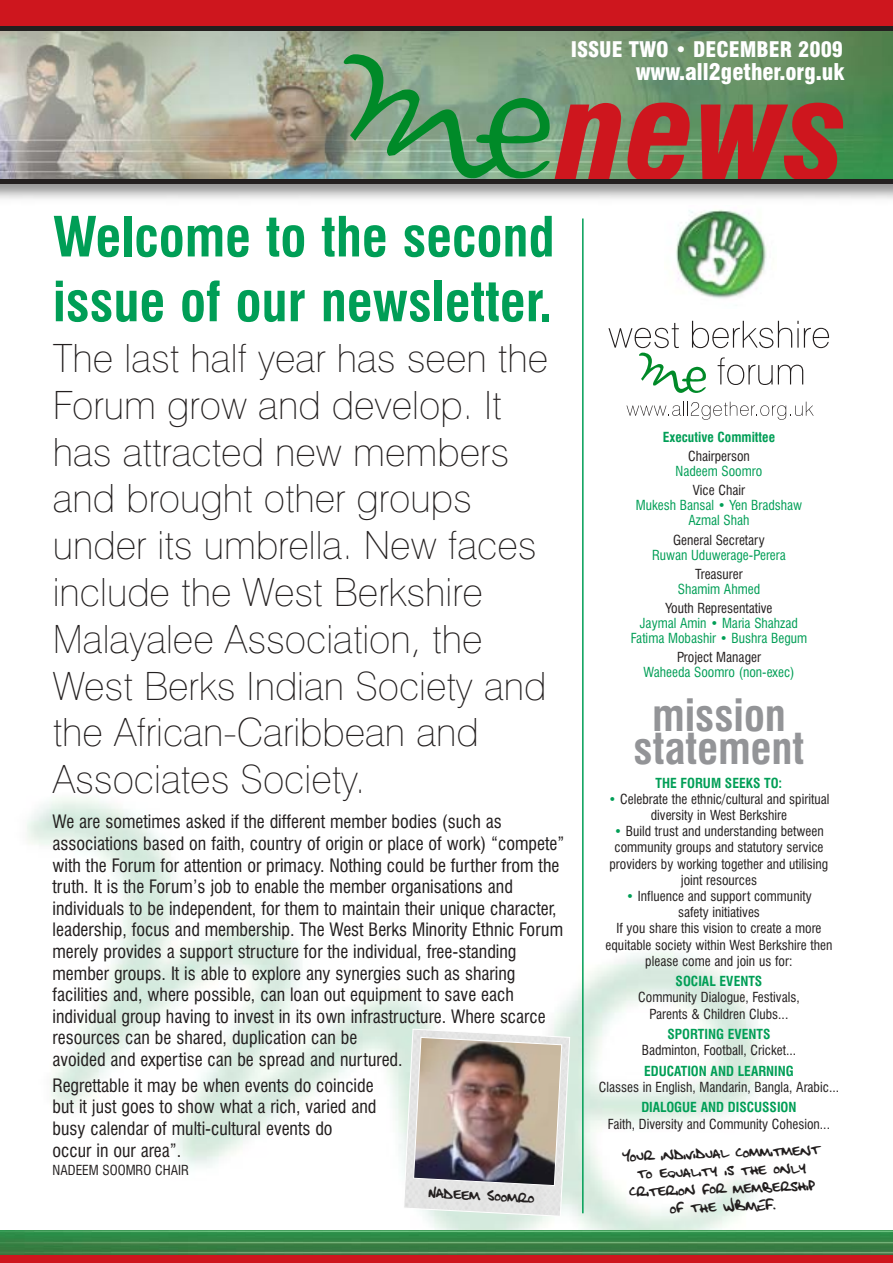
<style>
.page{position:relative;width:893px;height:1263px;background:#fff}
.page>*{position:absolute;margin:0;border:0;box-sizing:border-box;transform-origin:0 0}
.t1{font:italic 900 condensed 134.7px "Swiss 721 BT";color:#ce161e}
.t2{font:700 condensed 54px/64.8px "Swiss 721 BT";color:#009e56}
.t3{font:700 condensed 43.5px/33px "Swiss 721 BT";color:#939497;text-align:center}
.t4{font:100 39px/46.8px "Swiss 721 BT";color:#231f1f}
.t5{font:900 condensed 22.5px "Swiss 721 BT";color:#fff}
.t6{font:900 condensed 21px "Swiss 721 BT";color:#fff}
.t7{font:condensed 18px/21.6px "Swiss 721 BT";color:#231f1f}
.t8{font:15.15px/17.9px "Fatboy Slim BLTCBRK";color:#231f1f;text-align:center;scale:.85 1}
.t9{font:condensed 13.5px/16.2px "Swiss 721 BT";color:#231f1f;text-align:center}
.t10{font:condensed 13.5px/15px "Swiss 721 BT";color:#009e56;text-align:center}
.t11{font:700 condensed 13.5px "Swiss 721 BT";color:#009e56}
.s1{color:#009e56}
</style>
<div class="page">
<img style="left:0;top:184px;width:892px;height:36px">
<svg style="left:626px;top:402px;width:187px;height:18px"></svg>
<img style="left:665px;top:205px;width:111px;height:94px">
<svg style="left:608px;top:321px;width:221px;height:72px"></svg>
<img style="left:0;top:31px;width:892px;height:149px">
<div style="left:0;top:0;width:892px;height:27px;background:#ce161e"></div>
<svg style="left:341px;top:54px;width:209px;height:125px;background:#6fa27a"></svg>
<img style="left:27px;top:775px;width:734px;height:455px">
<hr style="left:0;top:180px;width:892px;height:4px;background:#231f1f">
<hr style="left:582px;top:219px;width:1px;height:994px;background:#009e56">
<img style="left:0;top:1230px;width:892px;height:26px">
<div style="left:0;top:1256px;width:892px;height:7px;background:#ce161e"></div>
<hr style="left:0;top:27px;width:892px;height:4px;background:#231f1f">
<img style="left:403px;top:1028px;width:167px;height:189px">
<p class="t6" style="left:571px;top:40px;width:274px">ISSUE TWO • DECEMBER 2009</p>
<p class="t5" style="left:635px;top:62px;width:210px">www.all2gether.org.uk</p>
<h1 class="t1" style="left:557px;top:74px;width:292px">news</h1>
<h2 class="t2" style="left:53px;top:208px;width:503px">Welcome to the second issue of our newsletter.</h2>
<p class="t4" style="left:53px;top:339px;width:497px">The last half year has seen the<br>Forum grow and develop. It has attracted new members and brought other groups under its umbrella. New faces include the West Berkshire<br>Malayalee Association, the<br>West Berks Indian Society and the African-Caribbean and<br>Associates Society.</p>
<p class="t7" style="left:53px;top:812px;width:513px">We are sometimes asked if the different member bodies (such as associations based on faith, country of origin or place of work) “compete” with the Forum for attention or primacy. Nothing could be further from the truth. It is the Forum’s job to enable the member organisations and individuals to be independent, for them to maintain their unique character, leadership, focus and membership. The West Berks Minority Ethnic Forum merely provides a support structure for the individual, free-standing member groups. It is able to explore any synergies such as sharing facilities and, where possible, can loan out equipment to save each individual group having to invest in its own infrastructure. Where scarce resources can be shared, duplication can be<br>avoided and expertise can be spread and nurtured.</p>
<p class="t7" style="left:53px;top:1076px;width:325px">Regrettable it may be when events do coincide but it just goes to show what a rich, varied and busy calendar of multi-cultural events do<br>occur in our area”.</p>
<p class="t9" style="left:53px;top:1163px;width:138px">NADEEM SOOMRO CHAIR</p>
<p class="t8" style="left:429px;top:1184px;width:126px;rotate:3deg">Nadeem Soomro</p>
<p class="t11" style="left:662px;top:431px;width:114px">Executive Committee</p>
<p class="t9" style="left:688px;top:449px;width:63px">Chairperson</p>
<p class="t10" style="left:675px;top:465px;width:88px">Nadeem Soomro</p>
<p class="t9" style="left:692px;top:483px;width:54px">Vice Chair</p>
<p class="t10" style="left:635px;top:499px;width:168px">Mukesh Bansal • Yen Bradshaw<br>Azmal Shah</p>
<p class="t9" style="left:673px;top:533px;width:93px">General Secretary</p>
<p class="t10" style="left:652px;top:548px;width:135px">Ruwan Uduwerage-Perera</p>
<p class="t9" style="left:695px;top:567px;width:49px">Treasurer</p>
<p class="t10" style="left:677px;top:582px;width:84px">Shamim Ahmed</p>
<p class="t9" style="left:665px;top:601px;width:109px">Youth Representative</p>
<p class="t10" style="left:630px;top:617px;width:178px">Jaymal Amin • Maria Shahzad<br>Fatima Mobashir • Bushra Begum</p>
<p class="t9" style="left:677px;top:650px;width:85px">Project Manager</p>
<p class="t10" style="left:643px;top:666px;width:152px">Waheeda Soomro (non-exec)</p>
<h3 class="t3" style="left:633px;top:701px;width:172px">mission statement</h3>
<p class="t11" style="left:655px;top:777px;width:128px">THE FORUM SEEKS TO:</p>
<p class="t9" style="left:608px;top:792px;width:222px"><span class="s1">•</span> Celebrate the ethnic/cultural and spiritual diversity in West Berkshire</p>
<p class="t9" style="left:609px;top:824px;width:220px"><span class="s1">•</span> Build trust and understanding between community groups and statutory service providers by working together and utilising joint resources</p>
<p class="t9" style="left:605px;top:889px;width:228px"><span class="s1">•</span> Influence and support community<br>safety initiatives<br>If you share this vision to create a more equitable society within West Berkshire then please come and join us for:</p>
<p class="t11" style="left:675px;top:976px;width:88px">SOCIAL EVENTS</p>
<p class="t9" style="left:638px;top:990px;width:163px">Community Dialogue, Festivals,<br>Parents &amp; Children Clubs...</p>
<p class="t11" style="left:667px;top:1028px;width:105px">SPORTING EVENTS</p>
<p class="t9" style="left:641px;top:1043px;width:156px">Badminton, Football, Cricket...</p>
<p class="t11" style="left:644px;top:1065px;width:151px">EDUCATION AND LEARNING</p>
<p class="t9" style="left:598px;top:1080px;width:242px">Classes in English, Mandarin, Bangla, Arabic...</p>
<p class="t11" style="left:641px;top:1102px;width:157px">DIALOGUE AND DISCUSSION</p>
<p class="t9" style="left:608px;top:1116px;width:224px">Faith, Diversity and Community Cohesion...</p>
<p class="t8" style="left:622px;top:1148px;width:234px;rotate:-2deg">Your individual commitment to equality is the only criterion for membership of the WBMEF.</p>
</div>
